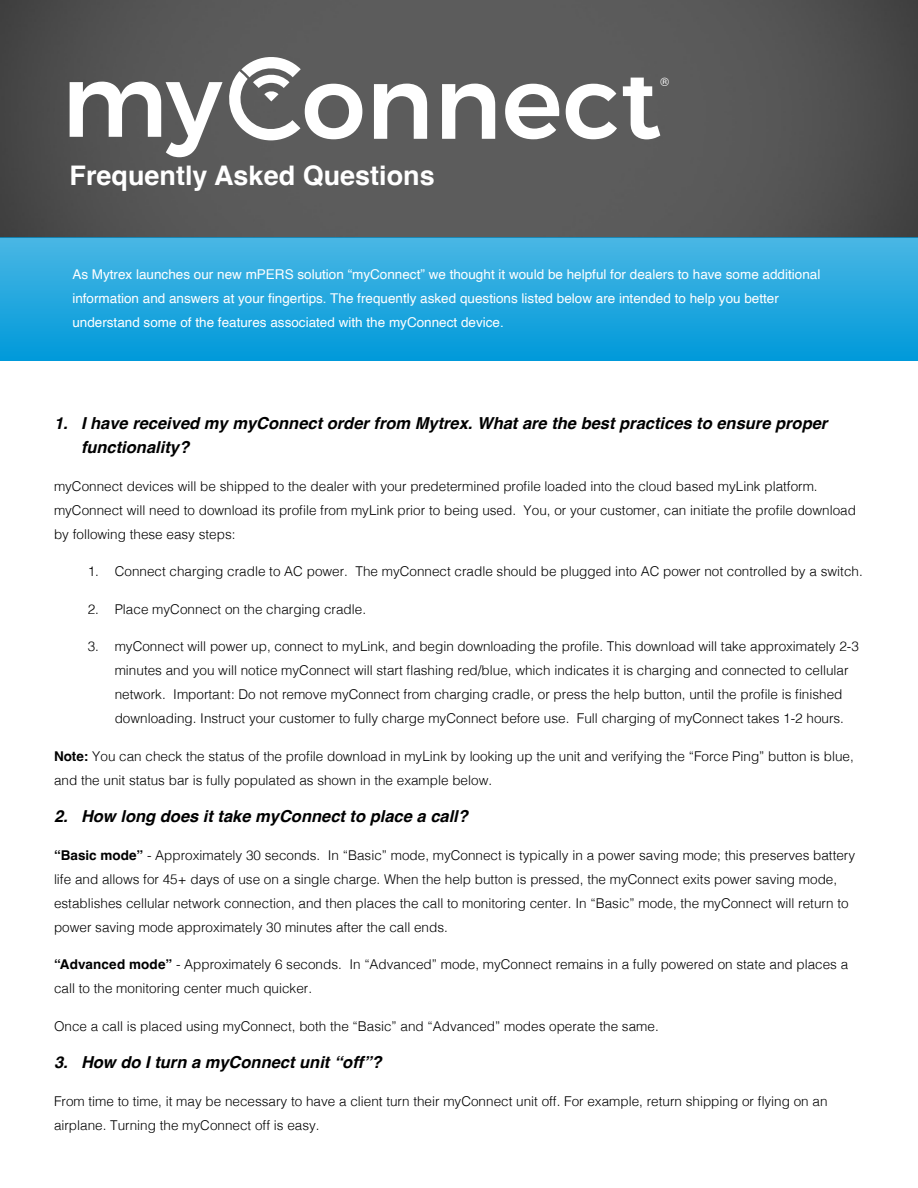
<style>
.page{position:relative;width:918px;height:1188px;background:#fff}
.page>*{position:absolute;margin:0;border:0;box-sizing:border-box;transform-origin:0 0}
.t1{font:700 27px "Helvetica";color:#fff}
.t2{font:italic 700 16.5px/24px "Helvetica";color:#000}
.t3{font:300 13.5px/24px "Helvetica";color:#000}
.t4{font:13.5px/24px "Helvetica";color:#fff}
.t5{font:11.55px "Helvetica";color:#fff}
.s1{font-weight:700}
</style>
<div class="page">
<img style="left:0;top:0;width:918px;height:238px">
<div style="left:0;top:238px;width:918px;height:123px;background:linear-gradient(to bottom,#49b7e4,#0099d9)"></div>
<svg style="left:505px;top:84px;width:54px;height:55px"></svg>
<svg style="left:566px;top:84px;width:51px;height:55px"></svg>
<svg style="left:623px;top:78px;width:37px;height:61px"></svg>
<svg style="left:442px;top:84px;width:53px;height:55px"></svg>
<svg style="left:70px;top:57px;width:292px;height:100px"></svg>
<svg style="left:374px;top:84px;width:53px;height:55px"></svg>
<p class="t1" style="left:70px;top:159px;width:367px">Frequently Asked Questions</p>
<p class="t5" style="left:660px;top:73px;width:10px">®</p>
<p class="t4" style="left:72px;top:262px;width:750px">As Mytrex launches our new mPERS solution “myConnect” we thought it would be helpful for dealers to have some additional information and answers at your fingertips. The frequently asked questions listed below are intended to help you better understand some of the features associated with the myConnect device.</p>
<p class="t2" style="left:81px;top:413px;width:748px;text-indent:-27px">1. I have received my myConnect order from Mytrex. What are the best practices to ensure proper functionality?</p>
<p class="t3" style="left:54px;top:473px;width:804px">myConnect devices will be shipped to the dealer with your predetermined profile loaded into the cloud based myLink platform. myConnect will need to download its profile from myLink prior to being used. You, or your customer, can initiate the profile download by following these easy steps:</p>
<p class="t3" style="left:88px;top:559px;width:777px">1. Connect charging cradle to AC power. The myConnect cradle should be plugged into AC power not controlled by a switch.</p>
<p class="t3" style="left:88px;top:596px;width:280px">2. Place myConnect on the charging cradle.</p>
<p class="t3" style="left:115px;top:634px;width:746px;text-indent:-27px">3. myConnect will power up, connect to myLink, and begin downloading the profile. This download will take approximately 2-3 minutes and you will notice myConnect will start flashing red/blue, which indicates it is charging and connected to cellular network. Important: Do not remove myConnect from charging cradle, or press the help button, until the profile is finished downloading. Instruct your customer to fully charge myConnect before use. Full charging of myConnect takes 1-2 hours.</p>
<p class="t3" style="left:54px;top:743px;width:801px"><span class="s1">Note:</span> You can check the status of the profile download in myLink by looking up the unit and verifying the “Force Ping” button is blue, and the unit status bar is fully populated as shown in the example below.</p>
<p class="t2" style="left:54px;top:806px;width:415px">2. How long does it take myConnect to place a call?</p>
<p class="t3" style="left:54px;top:842px;width:803px"><span class="s1">“Basic mode”</span> - Approximately 30 seconds. In “Basic” mode, myConnect is typically in a power saving mode; this preserves battery life and allows for 45+ days of use on a single charge. When the help button is pressed, the myConnect exits power saving mode, establishes cellular network connection, and then places the call to monitoring center. In “Basic” mode, the myConnect will return to power saving mode approximately 30 minutes after the call ends.</p>
<p class="t3" style="left:54px;top:952px;width:796px"><span class="s1">“Advanced mode”</span> - Approximately 6 seconds. In “Advanced” mode, myConnect remains in a fully powered on state and places a call to the monitoring center much quicker.</p>
<p class="t3" style="left:54px;top:1013px;width:606px">Once a call is placed using myConnect, both the “Basic” and “Advanced” modes operate the same.</p>
<p class="t2" style="left:54px;top:1052px;width:329px">3. How do I turn a myConnect unit “off”?</p>
<p class="t3" style="left:54px;top:1088px;width:775px">From time to time, it may be necessary to have a client turn their myConnect unit off. For example, return shipping or flying on an airplane. Turning the myConnect off is easy.</p>
</div>
